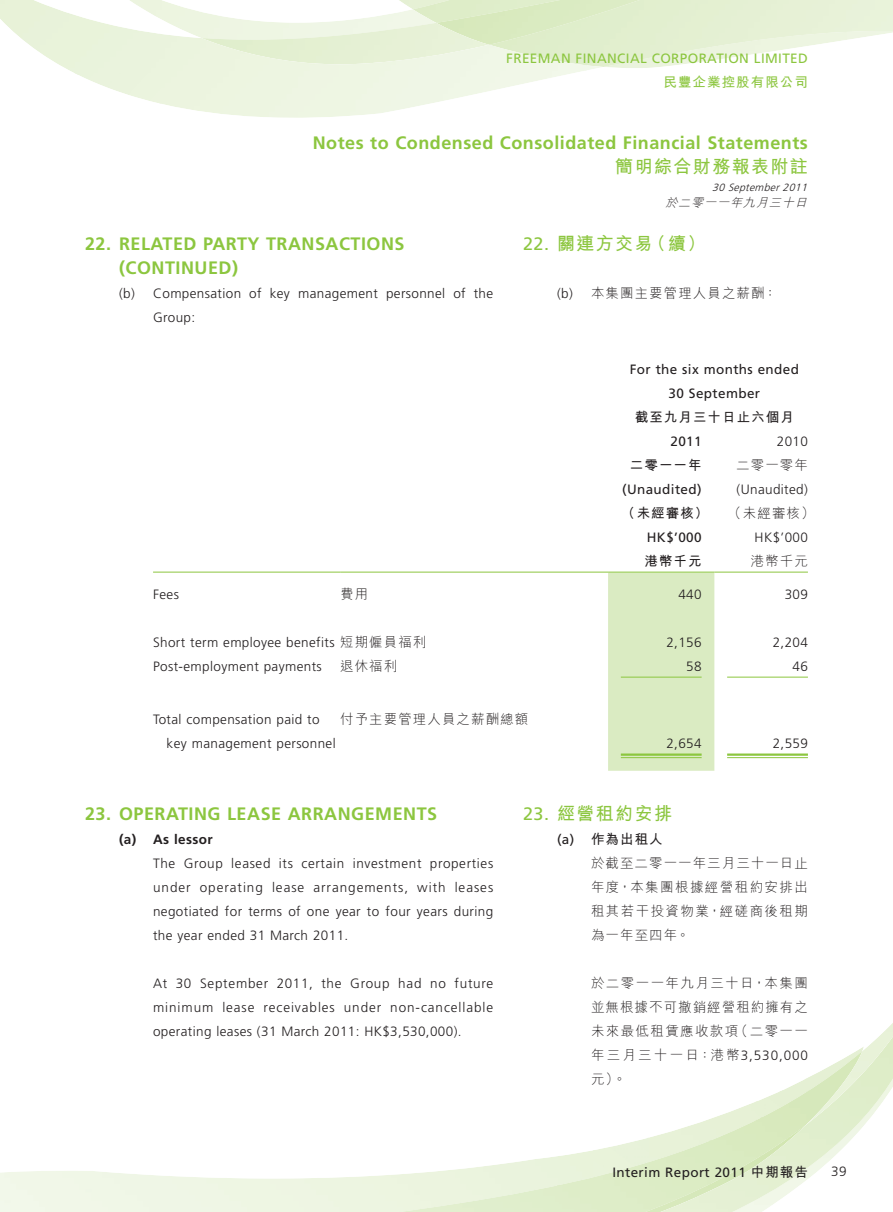
<style>
.page{position:relative;width:893px;height:1212px;background:#fff}
.page>*{position:absolute;margin:0;border:0;box-sizing:border-box;transform-origin:0 0}
.t1{font:700 18px/24px "Frutiger LT Std";letter-spacing:.03em;color:#8cc63f}
.t2{font:18px "M Hei HK Bold E Ten B5 H";letter-spacing:.08em;color:#8cc63f}
.t3{font:300 13.5px/24px "Frutiger LT Std";letter-spacing:.03em;color:#231f20}
.t4{font:13.5px/24px "M Hei HK Light E Ten B5 H";letter-spacing:.08em;color:#231f20;text-align:justify}
.t5{font:13.5px/24px "Frutiger LT Std";letter-spacing:.03em;color:#231f20;text-align:center}
.t6{font:13.5px "Frutiger LT Std";letter-spacing:.03em;color:#8cc63f}
.t7{font:13.5px "M Hei HK Bold E Ten B5 H";letter-spacing:.08em;color:#231f20}
.t8{font:700 13.5px "Frutiger LT Std";letter-spacing:.03em;color:#231f20}
.t9{font:13.5px "M Hei HK Bold E Ten B5 H";letter-spacing:.08em;color:#8cc63f}
.t10{font:italic 12px "M Hei HK Light E Ten B5 H";color:#231f20}
.t11{font:italic 300 10.5px "Frutiger LT Std";color:#231f20}
.s1{font-family:"Frutiger LT Std"}
.s2{font-family:"Frutiger LT Std";font-weight:300}
.s3{font-family:"M Hei HK Light E Ten B5 H";font-weight:400}
.s4{font-family:"M Hei HK Bold E Ten B5 H"}
</style>
<div class="page">
<img style="left:881px;top:1023px;width:12px;height:12px">
<img style="left:806px;top:1035px;width:87px;height:145px">
<img style="left:806px;top:1046px;width:58px;height:45px">
<img style="left:696px;top:1102px;width:59px;height:22px">
<img style="left:760px;top:1051px;width:102px;height:87px">
<img style="left:710px;top:1116px;width:51px;height:8px">
<img style="left:557px;top:1139px;width:87px;height:73px">
<img style="left:644px;top:1124px;width:162px;height:88px">
<img style="left:0;top:0;width:159px;height:74px">
<img style="left:586px;top:68px;width:9px;height:2px">
<img style="left:77px;top:74px;width:83px;height:30px">
<img style="left:127px;top:0;width:270px;height:40px">
<img style="left:201px;top:22px;width:196px;height:42px">
<img style="left:489px;top:0;width:404px;height:67px">
<img style="left:413px;top:0;width:23px;height:23px">
<img style="left:436px;top:0;width:206px;height:45px">
<div style="left:608px;top:573px;width:106px;height:198px;background:#daebc2"></div>
<hr style="left:153px;top:572px;width:187px;height:1px;background:#8cc63f">
<hr style="left:340px;top:572px;width:268px;height:1px;background:#8cc63f">
<hr style="left:608px;top:572px;width:106px;height:1px;background:#8cc63f">
<hr style="left:714px;top:572px;width:94px;height:1px;background:#8cc63f">
<hr style="left:621px;top:677px;width:81px;height:1px;background:#8cc63f">
<hr style="left:727px;top:677px;width:81px;height:1px;background:#8cc63f">
<hr style="left:621px;top:753px;width:81px;height:3px;background:#8cc63f">
<hr style="left:621px;top:757px;width:81px;height:1px;background:#8cc63f">
<hr style="left:727px;top:753px;width:81px;height:3px;background:#8cc63f">
<hr style="left:727px;top:757px;width:81px;height:1px;background:#8cc63f">
<p class="t6" style="left:506px;top:52px;width:303px">FREEMAN FINANCIAL CORPORATION LIMITED</p>
<p class="t9" style="left:663px;top:77px;width:146px">民豐企業控股有限公司</p>
<h1 class="t1" style="left:313px;top:132px;width:497px">Notes to Condensed Consolidated Financial Statements</h1>
<h1 class="t2" style="left:615px;top:159px;width:194px">簡明綜合財務報表附註</h1>
<p class="t11" style="left:712px;top:182px;width:99px">30 September 2011</p>
<p class="t10" style="left:665px;top:198px;width:146px">於二零一一年九月三十日</p>
<h1 class="t1" style="left:119px;top:233px;width:287px;text-indent:-34px">22. RELATED PARTY TRANSACTIONS (CONTINUED)</h1>
<p class="t3" style="left:153px;top:282px;width:342px;text-indent:-34px">(b) Compensation of key management personnel of the<br>Group:</p>
<h1 class="t2" style="left:523px;top:236px;width:184px"><span class="s1">22.</span> 關連方交易（續）</h1>
<p class="t4" style="left:557px;top:283px;width:221px"><span class="s2">(b)</span> 本集團主要管理人員之薪酬：</p>
<p class="t5" style="left:630px;top:358px;width:171px">For the six months ended<br>30 September</p>
<p class="t7" style="left:635px;top:412px;width:161px">截至九月三十日止六個月</p>
<p class="t5" style="left:670px;top:430px;width:33px">2011</p>
<p class="t3" style="left:777px;top:430px;width:33px">2010</p>
<p class="t7" style="left:630px;top:460px;width:73px">二零一一年</p>
<p class="t4" style="left:736px;top:455px;width:73px">二零一零年</p>
<p class="t5" style="left:622px;top:478px;width:81px">(Unaudited)</p>
<p class="t3" style="left:737px;top:478px;width:73px">(Unaudited)</p>
<p class="t7" style="left:621px;top:508px;width:88px">（未經審核）</p>
<p class="t4" style="left:728px;top:503px;width:88px">（未經審核）</p>
<p class="t5" style="left:647px;top:526px;width:56px">HK$’000</p>
<p class="t3" style="left:755px;top:526px;width:55px">HK$’000</p>
<p class="t7" style="left:644px;top:556px;width:59px">港幣千元</p>
<p class="t4" style="left:751px;top:551px;width:59px">港幣千元</p>
<p class="t3" style="left:153px;top:583px;width:27px">Fees</p>
<p class="t4" style="left:340px;top:584px;width:30px">費用</p>
<p class="t3" style="left:678px;top:583px;width:25px">440</p>
<p class="t3" style="left:785px;top:583px;width:25px">309</p>
<p class="t3" style="left:153px;top:631px;width:275px">Short term employee benefits <span class="s3">短期僱員福利</span></p>
<p class="t3" style="left:666px;top:631px;width:37px">2,156</p>
<p class="t3" style="left:773px;top:631px;width:37px">2,204</p>
<p class="t3" style="left:153px;top:655px;width:170px">Post-employment payments</p>
<p class="t4" style="left:340px;top:656px;width:59px">退休福利</p>
<p class="t3" style="left:686px;top:655px;width:17px">58</p>
<p class="t3" style="left:792px;top:655px;width:17px">46</p>
<p class="t3" style="left:167px;top:708px;width:171px;text-indent:-14px">Total compensation paid to key management personnel</p>
<p class="t4" style="left:340px;top:708px;width:190px">付予主要管理人員之薪酬總額</p>
<p class="t3" style="left:666px;top:732px;width:37px">2,654</p>
<p class="t3" style="left:773px;top:732px;width:37px">2,559</p>
<h1 class="t1" style="left:85px;top:802px;width:354px">23. OPERATING LEASE ARRANGEMENTS</h1>
<p class="t8" style="left:119px;top:832px;width:95px">(a) As lessor</p>
<p class="t3" style="left:153px;top:852px;width:342px;text-align:justify">The Group leased its certain investment properties under operating lease arrangements, with leases negotiated for terms of one year to four years during the year ended 31 March 2011.</p>
<p class="t3" style="left:153px;top:972px;width:342px;text-align:justify">At 30 September 2011, the Group had no future minimum lease receivables under non-cancellable operating leases (31 March 2011: HK$3,530,000).</p>
<h1 class="t2" style="left:523px;top:806px;width:151px"><span class="s1">23.</span> 經營租約安排</h1>
<p class="t7" style="left:557px;top:833px;width:107px"><span class="s1">(a)</span> 作為出租人</p>
<p class="t4" style="left:591px;top:852px;width:218px">於截至二零一一年三月三十一日止年度，本集團根據經營租約安排出租其若干投資物業，經磋商後租期為一年至四年。</p>
<p class="t4" style="left:591px;top:972px;width:218px">於二零一一年九月三十日，本集團並無根據不可撤銷經營租約擁有之未來最低租賃應收款項（二零一一年三月三十一日：港幣<span class="s2">3,530,000</span>元）。</p>
<p class="t5" style="left:612px;top:1161px;width:197px">Interim Report 2011 <span class="s4">中期報告</span></p>
<p class="t3" style="left:831px;top:1160px;width:17px">39</p>
</div>
